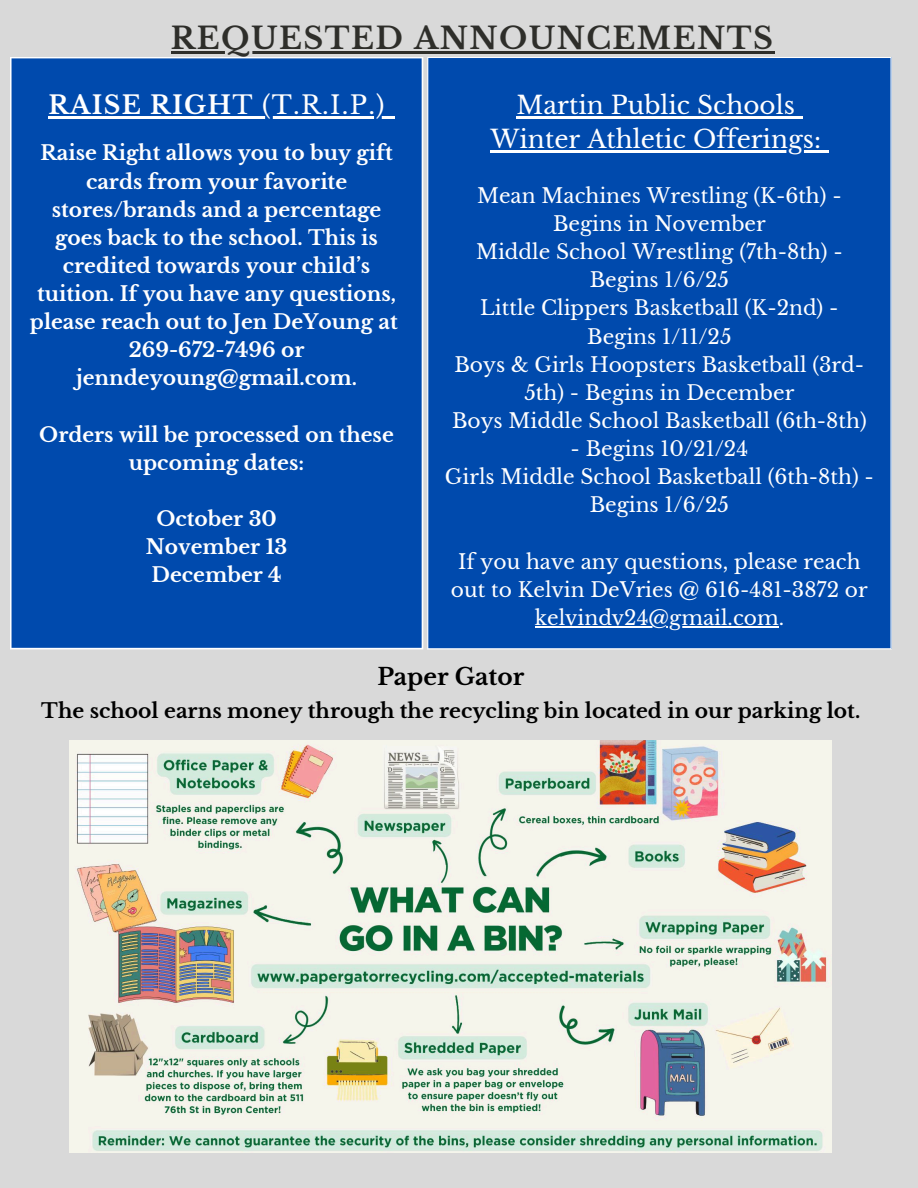
<style>
.page{position:relative;width:918px;height:1188px;background:#d9d9d9}
.page>*{position:absolute;margin:0;border:0;box-sizing:border-box;transform-origin:0 0}
.t1{font:700 30px "Libre Baskerville";letter-spacing:.05em;color:#2e2e2a}
.t2{font:25.2px "Libre Baskerville";color:#fff}
.t3{font:24.75px "Libre Baskerville";color:#fff}
.t4{font:700 23.25px "Libre Baskerville";color:#000}
.t5{font:20.25px/28.2px "Libre Baskerville";color:#fff;text-align:center}
.t6{font:700 20.25px/28.2px "Libre Baskerville";color:#fff;text-align:center}
.t7{font:700 20.25px "Libre Baskerville";color:#000}
.s1{font-weight:700}
</style>
<div class="page">
<div style="left:10px;top:57px;width:413px;height:592px;background:#004aad"></div>
<div style="left:427px;top:57px;width:465px;height:592px;background:#004aad"></div>
<img style="left:70px;top:741px;width:761px;height:412px">
<hr style="left:171px;top:51px;width:604px;height:2px;background:#2e2e2a">
<hr style="left:49px;top:117px;width:183px;height:2px;background:#fff">
<hr style="left:232px;top:117px;width:154px;height:2px;background:#fff">
<svg style="left:386px;top:117px;width:8px;height:2px"></svg>
<hr style="left:517px;top:116px;width:278px;height:3px;background:#fff">
<svg style="left:795px;top:116px;width:7px;height:3px"></svg>
<hr style="left:491px;top:150px;width:330px;height:2px;background:#fff">
<svg style="left:821px;top:150px;width:7px;height:2px"></svg>
<hr style="left:535px;top:626px;width:244px;height:1px;background:#fff">
<h3 class="t1" style="left:171px;top:20px;width:604px">REQUESTED ANNOUNCEMENTS</h3>
<p class="t2" style="left:49px;top:90px;width:338px"><span class="s1">RAISE RIGH</span>T (T.R.I.P.)</p>
<p class="t6" style="left:30px;top:139px;width:369px">Raise Right allows you to buy gift cards from your favorite stores/brands and a percentage goes back to the school. This is credited towards your child’s tuition. If you have any questions, please reach out to Jen DeYoung at<br>269-672-7496 or jenndeyoung@gmail.com.</p>
<p class="t6" style="left:39px;top:420px;width:356px">Orders will be processed on these upcoming dates:</p>
<p class="t6" style="left:146px;top:505px;width:143px">October 30<br>November 13<br>December 4</p>
<p class="t3" style="left:517px;top:90px;width:280px">Martin Public Schools</p>
<p class="t3" style="left:491px;top:124px;width:332px">Winter Athletic Offerings:</p>
<p class="t5" style="left:477px;top:182px;width:366px">Mean Machines Wrestling (K-6th) -<br>Begins in November</p>
<p class="t5" style="left:476px;top:238px;width:368px">Middle School Wrestling (7th-8th) -<br>Begins 1/6/25</p>
<h4 class="t5" style="left:480px;top:294px;width:360px">Little Clippers Basketball (K-2nd) -<br>Begins 1/11/25</h4>
<h4 class="t5" style="left:455px;top:351px;width:411px">Boys &amp; Girls Hoopsters Basketball (3rd-<br>5th) - Begins in December</h4>
<h4 class="t5" style="left:452px;top:407px;width:416px">Boys Middle School Basketball (6th-8th)</h4>
<h4 class="t5" style="left:571px;top:435px;width:179px">- Begins 10/21/24</h4>
<h4 class="t5" style="left:445px;top:463px;width:430px">Girls Middle School Basketball (6th-8th) -<br>Begins 1/6/25</h4>
<p class="t5" style="left:451px;top:547px;width:418px">If you have any questions, please reach out to Kelvin DeVries @ 616-481-3872 or kelvindv24@gmail.com.</p>
<h2 class="t4" style="left:377px;top:662px;width:148px">Paper Gator</h2>
<h2 class="t7" style="left:41px;top:698px;width:820px">The school earns money through the recycling bin located in our parking lot.</h2>
</div>
